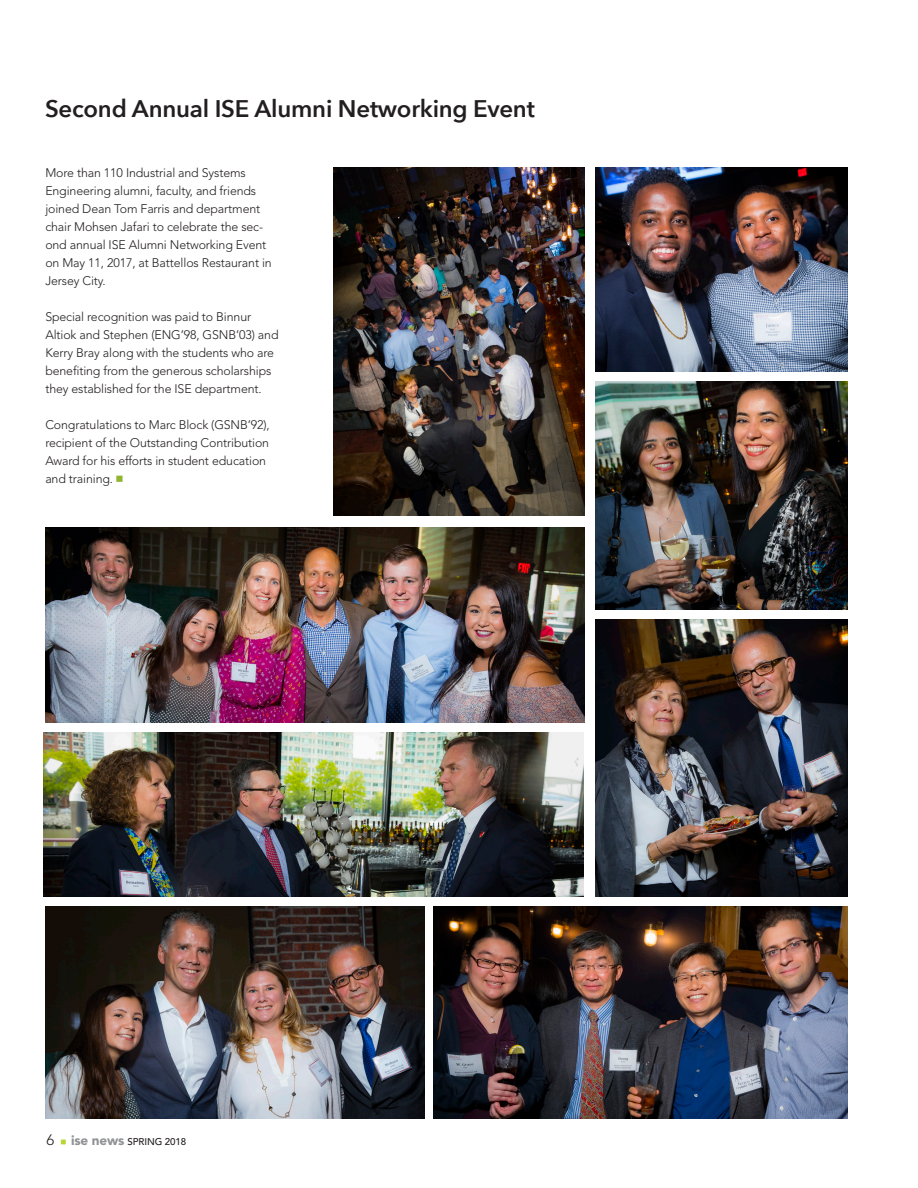
<style>
.page{position:relative;width:918px;height:1188px;background:#fff}
.page>*{position:absolute;margin:0;border:0;box-sizing:border-box;transform-origin:0 0}
.Bold_Head_16_pt{font:600 24px "Avenir Next";letter-spacing:-.01em;color:#231f20}
.t1{font:300 15px "Avenir LT Std";color:#231f20}
.Body_Text{font:300 12.3px/18px "Avenir LT Std";letter-spacing:-.01em;color:#231f20}
.t2{font:500 9.75px "Avenir LT Std";letter-spacing:-.01em;color:#231f20}
.t3{font:6px "Universal Newswith Comm Pi";color:#b8d432}
.s1{font-family:"Universal Newswith Comm Pi";font-weight:400;color:#90b531}
.s2{font-weight:900;font-size:13.5px;color:#919295}
</style>
<div class="page">
<img style="left:333px;top:167px;width:252px;height:349px">
<img style="left:596px;top:167px;width:252px;height:204px">
<img style="left:45px;top:527px;width:540px;height:196px">
<img style="left:45px;top:907px;width:380px;height:211px">
<img style="left:434px;top:907px;width:414px;height:211px">
<img style="left:596px;top:382px;width:252px;height:227px">
<img style="left:596px;top:620px;width:252px;height:276px">
<img style="left:44px;top:733px;width:539px;height:163px">
<p class="Bold_Head_16_pt" style="left:45px;top:88px;width:491px">Second Annual ISE Alumni Networking Event</p>
<p class="Body_Text" style="left:45px;top:164px;width:228px">More than 110 Industrial and Systems Engineering alumni, faculty, and friends joined Dean Tom Farris and department chair Mohsen Jafari to celebrate the sec&shy;ond annual ISE Alumni Networking Event on May 11, 2017, at Battellos Restaurant in Jersey City.</p>
<p class="Body_Text" style="left:45px;top:308px;width:235px">Special recognition was paid to Binnur Altiok and Stephen (ENG’98, GSNB’03) and Kerry Bray along with the students who are benefiting from the generous scholarships they established for the ISE department.</p>
<p class="Body_Text" style="left:45px;top:416px;width:226px">Congratulations to Marc Block (GSNB’92), recipient of the Outstanding Contribution Award for his efforts in student education and training. <span class="s1">n</span></p>
<p class="t1" style="left:47px;top:1131px;width:9px">6</p>
<p class="t3" style="left:61px;top:1139px;width:7px">m</p>
<p class="t2" style="left:71px;top:1136px;width:117px"><span class="s2">ise news</span> SPRING 2018</p>
</div>
